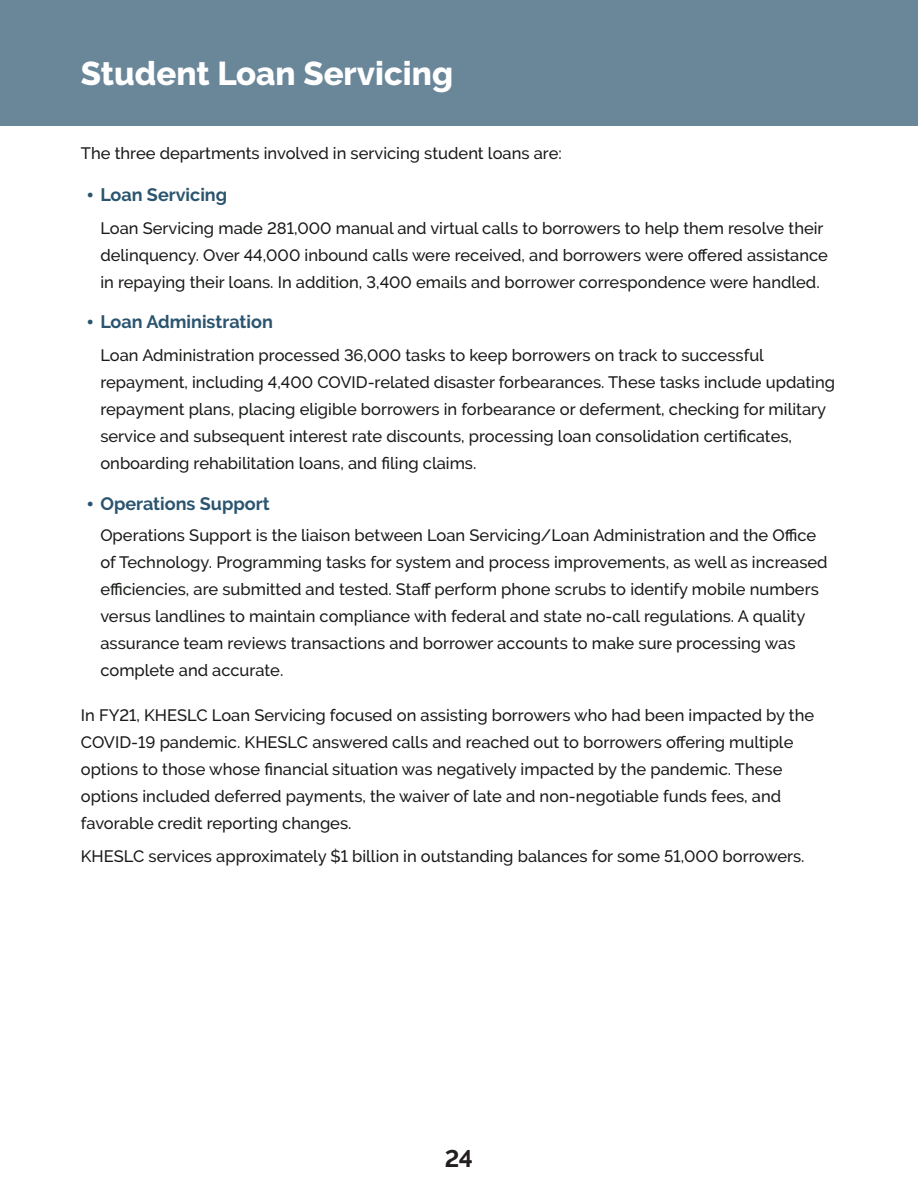
<style>
.page{position:relative;width:918px;height:1188px;background:#fff}
.page>*{position:absolute;margin:0;border:0;box-sizing:border-box;transform-origin:0 0}
.Section_Header{font:800 33px "Raleway";color:#fff}
.t1{font:700 24px "Raleway";color:#231f20}
.t2{font:700 18px "Raleway";color:#2a546f}
.t3{font:500 16.5px/27px "Raleway";color:#181b18}
.s1{font-family:"Poppins";font-weight:500}
</style>
<div class="page">
<div style="left:0;top:0;width:918px;height:126px;background:#6a879a"></div>
<p class="Section_Header" style="left:81px;top:55px;width:374px">Student Loan Servicing</p>
<p class="t3" style="left:81px;top:139px;width:482px">The three departments involved in servicing student loans are:</p>
<p class="t2" style="left:87px;top:184px;width:142px"><span class="s1">•</span> Loan Servicing</p>
<p class="t3" style="left:100px;top:214px;width:729px">Loan Servicing made 281,000 manual and virtual calls to borrowers to help them resolve their delinquency. Over 44,000 inbound calls were received, and borrowers were offered assistance in repaying their loans. In addition, 3,400 emails and borrower correspondence were handled.</p>
<p class="t2" style="left:87px;top:312px;width:187px"><span class="s1">•</span> Loan Administration</p>
<p class="t3" style="left:100px;top:342px;width:736px">Loan Administration processed 36,000 tasks to keep borrowers on track to successful repayment, including 4,400 COVID-related disaster forbearances. These tasks include updating repayment plans, placing eligible borrowers in forbearance or deferment, checking for military service and subsequent interest rate discounts, processing loan consolidation certificates, onboarding rehabilitation loans, and filing claims.</p>
<p class="t2" style="left:87px;top:493px;width:184px"><span class="s1">•</span> Operations Support</p>
<p class="t3" style="left:100px;top:522px;width:729px">Operations Support is the liaison between Loan Servicing/Loan Administration and the Office of Technology. Programming tasks for system and process improvements, as well as increased efficiencies, are submitted and tested. Staff perform phone scrubs to identify mobile numbers versus landlines to maintain compliance with federal and state no-call regulations. A quality assurance team reviews transactions and borrower accounts to make sure processing was complete and accurate.</p>
<p class="t3" style="left:81px;top:702px;width:735px">In FY21, KHESLC Loan Servicing focused on assisting borrowers who had been impacted by the COVID-19 pandemic. KHESLC answered calls and reached out to borrowers offering multiple options to those whose financial situation was negatively impacted by the pandemic. These options included deferred payments, the waiver of late and non-negotiable funds fees, and favorable credit reporting changes.</p>
<p class="t3" style="left:81px;top:843px;width:725px">KHESLC services approximately $1 billion in outstanding balances for some 51,000 borrowers.</p>
<h2 class="t1" style="left:445px;top:1145px;width:30px">24</h2>
</div>
